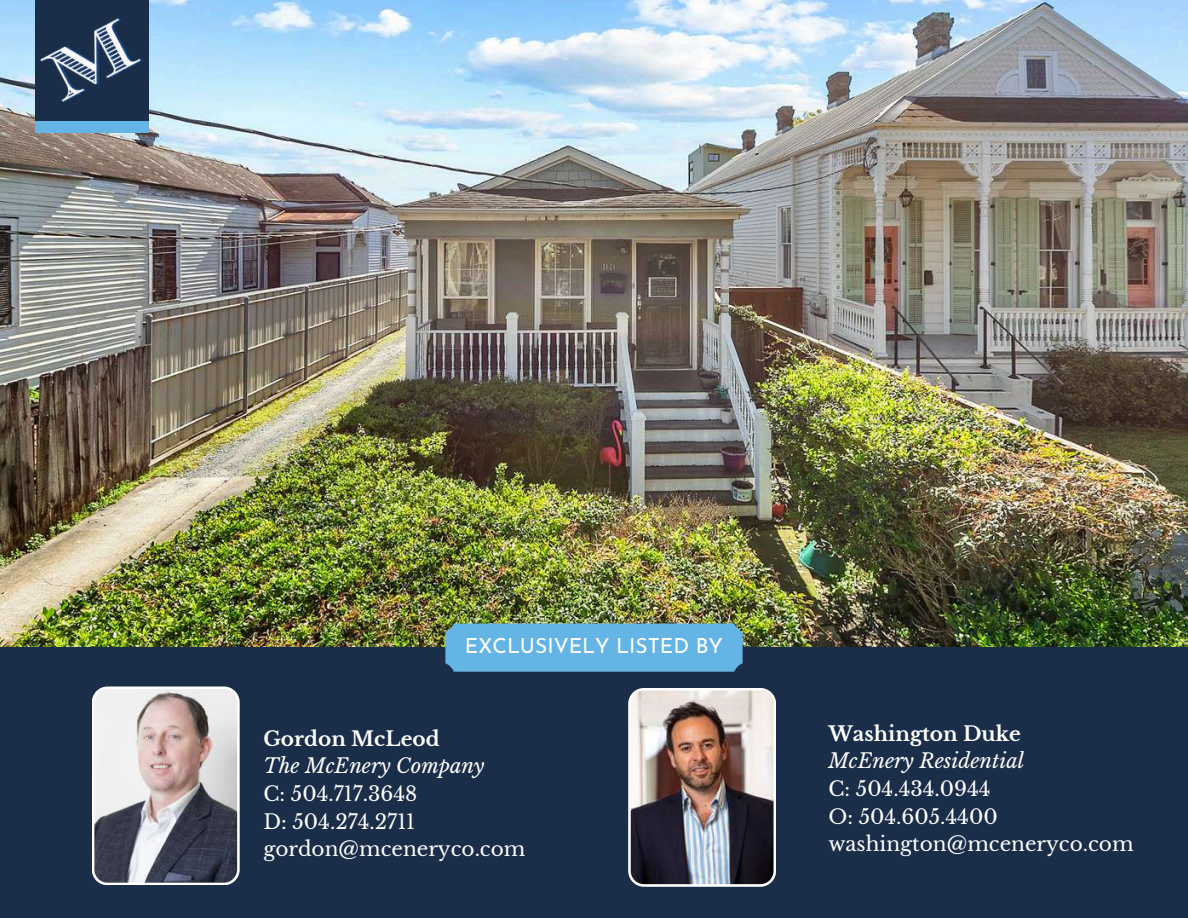
<style>
.page{position:relative;width:1188px;height:918px;background:#fff}
.page>*{position:absolute;margin:0;border:0;box-sizing:border-box;transform-origin:0 0}
.t1{font:20.85px "Josefin Sans";color:#fefefe}
.t2{font:20.1px/27.6px "Libre Baskerville";color:#fefefe}
.t3{font:italic 20.1px "Libre Baskerville";color:#fefefe}
.t4{font:700 20.1px "Libre Baskerville";color:#fefefe}
</style>
<div class="page">
<img style="left:0;top:0;width:1188px;height:648px">
<div style="left:0;top:648px;width:1188px;height:270px;background:#1a2e49"></div>
<div style="left:445px;top:624px;width:298px;height:48px;background:#64b4e6"></div>
<div style="left:716px;top:628px;width:19px;height:20px;background:#64b4e6;border-radius:50%"></div>
<div style="left:716px;top:648px;width:19px;height:19px;background:#64b4e6;border-radius:50%"></div>
<div style="left:449px;top:648px;width:20px;height:19px;background:#64b4e6;border-radius:50%"></div>
<div style="left:452px;top:628px;width:19px;height:20px;background:#64b4e6;border-radius:50%"></div>
<img style="left:0;top:0;width:181px;height:150px">
<svg style="left:92px;top:686px;width:148px;height:199px;background:#a8a3a7"></svg>
<img style="left:628px;top:688px;width:148px;height:199px">
<p class="t1" style="left:465px;top:637px;width:260px">EXCLUSIVELY LISTED BY</p>
<p class="t4" style="left:263px;top:726px;width:178px">Gordon McLeod</p>
<p class="t3" style="left:263px;top:754px;width:223px">The McEnery Company</p>
<p class="t2" style="left:263px;top:780px;width:264px">C: 504.717.3648<br>D: 504.274.2711 gordon@mceneryco.com</p>
<p class="t4" style="left:828px;top:721px;width:194px">Washington Duke</p>
<p class="t3" style="left:828px;top:749px;width:197px">McEnery Residential</p>
<p class="t2" style="left:828px;top:775px;width:307px">C: 504.434.0944<br>O: 504.605.4400 washington@mceneryco.com</p>
</div>
